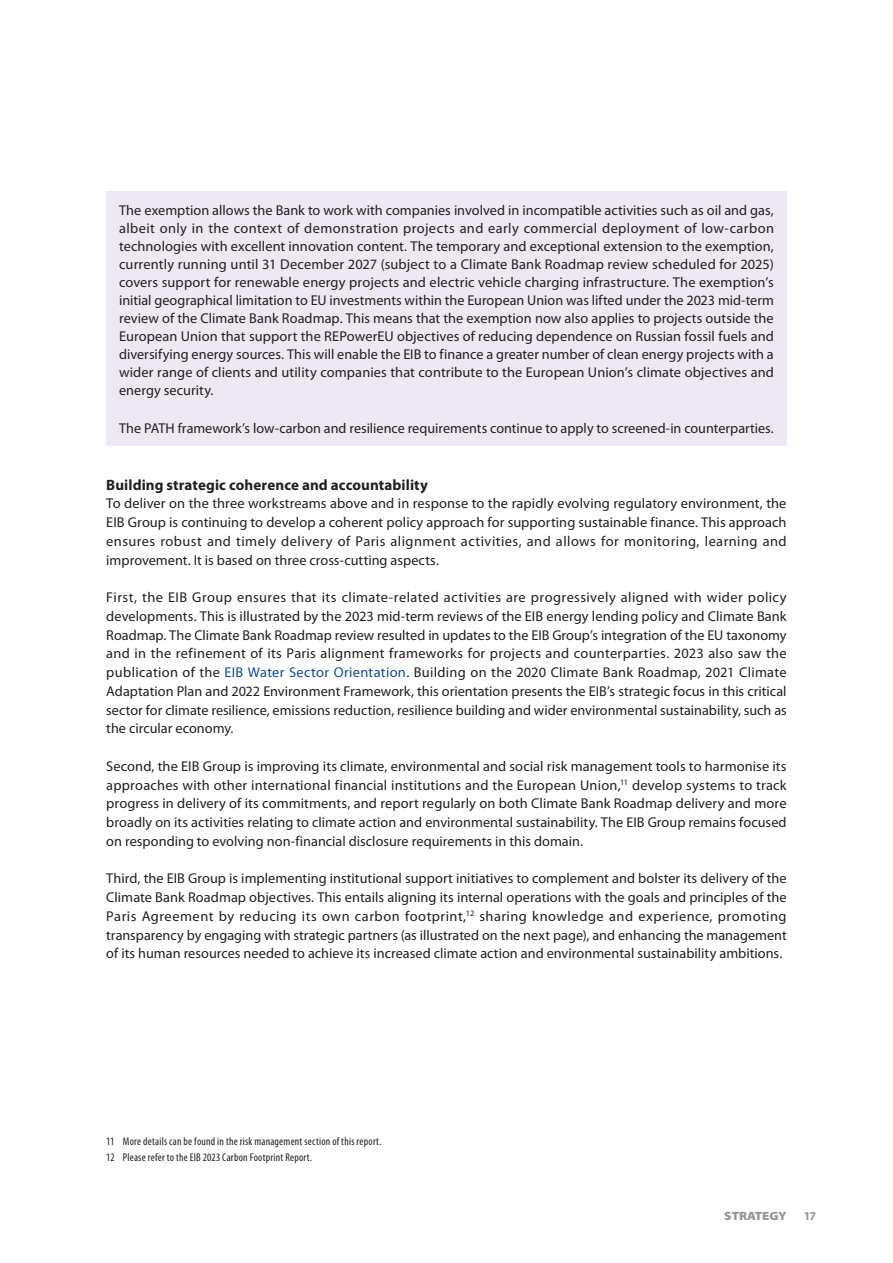
<style>
.page{position:relative;width:893px;height:1263px;background:#fff}
.page>*{position:absolute;margin:0;border:0;box-sizing:border-box;transform-origin:0 0}
._05_H4_noir{font:700 15px "Myriad Pro";letter-spacing:.005em;color:#231f20}
._04_TXT_COURANT_EN{font:14.25px/18.8px "Myriad Pro";color:#231f20;text-align:justify}
.t1{font:900 12px "Myriad Pro";letter-spacing:-.01em;color:#939598;scale:1.09 1}
.t2{font:700 12px "Myriad Pro";color:#939598}
._07_FOOTNOTE{font:condensed 11.25px "Myriad Pro";letter-spacing:.025em;color:#231f20}
.s1{color:#0d4da1}
</style>
<div class="page">
<div style="left:106px;top:191px;width:681px;height:255px;background:#ede8f3"></div>
<p class="_04_TXT_COURANT_EN" style="left:119px;top:201px;width:656px;line-height:18px">The exemption allows the Bank to work with companies involved in incompatible activities such as oil and gas, albeit only in the context of demonstration projects and early commercial deployment of low-carbon technologies with excellent innovation content. The temporary and exceptional extension to the exemption, currently running until 31 December 2027 (subject to a Climate Bank Roadmap review scheduled for 2025) covers support for renewable energy projects and electric vehicle charging infrastructure. The exemption’s initial geographical limitation to EU investments within the European Union was lifted under the 2023 mid-term review of the Climate Bank Roadmap. This means that the exemption now also applies to projects outside the European Union that support the REPowerEU objectives of reducing dependence on Russian fossil fuels and diversifying energy sources. This will enable the EIB to finance a greater number of clean energy projects with a wider range of clients and utility companies that contribute to the European Union’s climate objectives and energy security.</p>
<p class="_04_TXT_COURANT_EN" style="left:119px;top:419px;width:656px">The PATH framework’s low-carbon and resilience requirements continue to apply to screened-in counterparties.</p>
<p class="_05_H4_noir" style="left:106px;top:476px;width:323px">Building strategic coherence and accountability</p>
<p class="_04_TXT_COURANT_EN" style="left:106px;top:494px;width:682px">To deliver on the three workstreams above and in response to the rapidly evolving regulatory environment, the EIB Group is continuing to develop a coherent policy approach for supporting sustainable finance. This approach ensures robust and timely delivery of Paris alignment activities, and allows for monitoring, learning and improvement. It is based on three cross-cutting aspects.</p>
<p class="_04_TXT_COURANT_EN" style="left:106px;top:588px;width:682px">First, the EIB Group ensures that its climate-related activities are progressively aligned with wider policy developments. This is illustrated by the 2023 mid-term reviews of the EIB energy lending policy and Climate Bank Roadmap. The Climate Bank Roadmap review resulted in updates to the EIB Group’s integration of the EU taxonomy and in the refinement of its Paris alignment frameworks for projects and counterparties. 2023 also saw the publication of the <span class="s1">EIB Water Sector Orientation</span>. Building on the 2020 Climate Bank Roadmap, 2021 Climate Adaptation Plan and 2022 Environment Framework, this orientation presents the EIB’s strategic focus in this critical sector for climate resilience, emissions reduction, resilience building and wider environmental sustainability, such as the circular economy.</p>
<p class="_04_TXT_COURANT_EN" style="left:106px;top:757px;width:682px">Second, the EIB Group is improving its climate, environmental and social risk management tools to harmonise its approaches with other international financial institutions and the European Union,<sup>11</sup> develop systems to track progress in delivery of its commitments, and report regularly on both Climate Bank Roadmap delivery and more broadly on its activities relating to climate action and environmental sustainability. The EIB Group remains focused on responding to evolving non-financial disclosure requirements in this domain.</p>
<p class="_04_TXT_COURANT_EN" style="left:106px;top:869px;width:682px">Third, the EIB Group is implementing institutional support initiatives to complement and bolster its delivery of the Climate Bank Roadmap objectives. This entails aligning its internal operations with the goals and principles of the Paris Agreement by reducing its own carbon footprint,<sup>12</sup> sharing knowledge and experience, promoting transparency by engaging with strategic partners (as illustrated on the next page), and enhancing the management of its human resources needed to achieve its increased climate action and environmental sustainability ambitions.</p>
<p class="_07_FOOTNOTE" style="left:106px;top:1135px;width:277px">11 More details can be found in the risk management section of this report.</p>
<p class="_07_FOOTNOTE" style="left:106px;top:1151px;width:207px">12 Please refer to the EIB 2023 Carbon Footprint Report.</p>
<p class="t1" style="left:724px;top:1209px;width:59px">STRATEGY</p>
<p class="t2" style="left:804px;top:1210px;width:14px">17</p>
</div>
